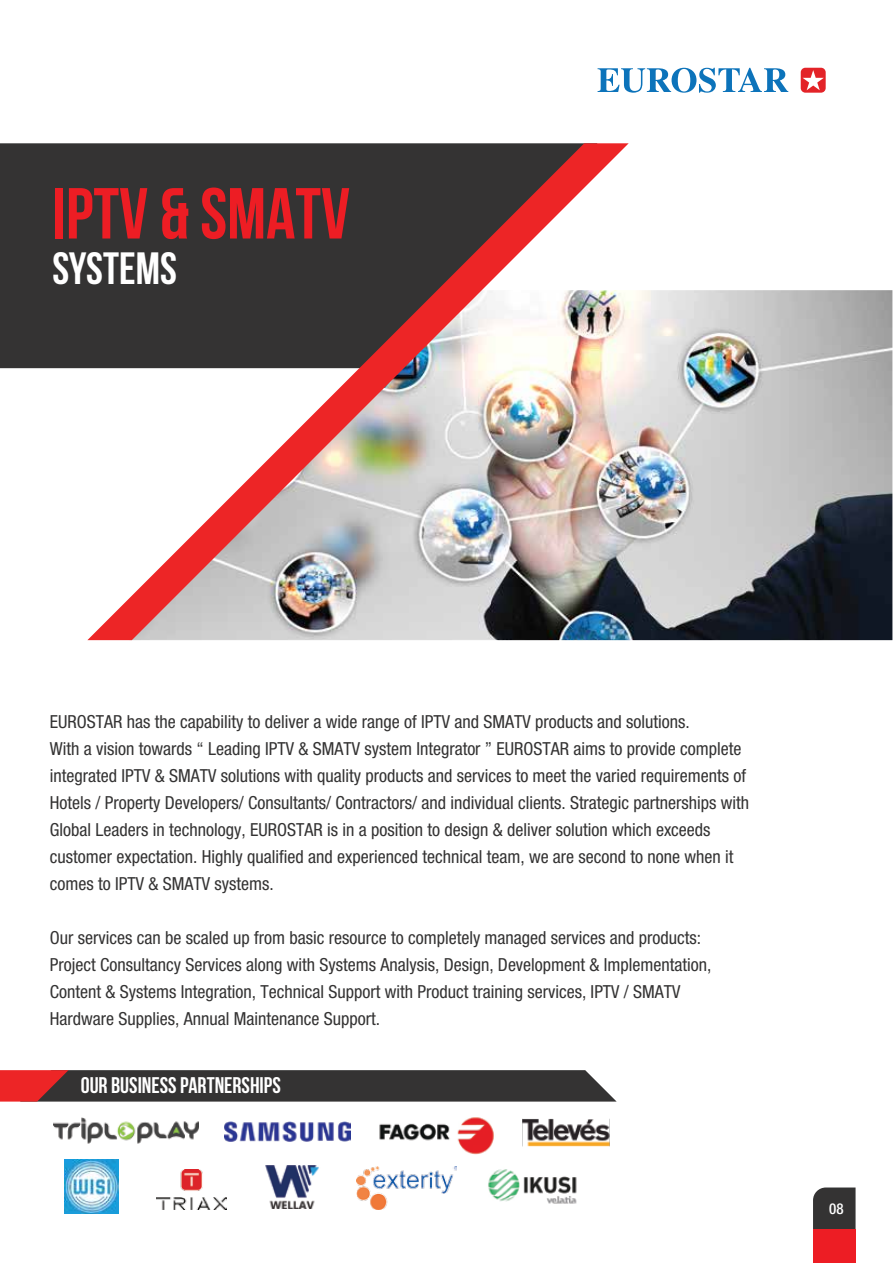
<style>
.page{position:relative;width:893px;height:1263px;background:#fff}
.page>*{position:absolute;margin:0;border:0;box-sizing:border-box;transform-origin:0 0}
.t1{font:700 72px "Bebas Neue";color:#ed1d24}
.t2{font:700 45px "Bebas Neue";color:#fff}
.t3{font:700 22.5px "Bebas Neue";color:#fff}
.t4{font:condensed 18px/27px "Helvetica Neue";color:#343333}
.t5{font:500 condensed 15px "Helvetica Neue";color:#fff}
</style>
<div class="page">
<div style="left:801px;top:68px;width:25px;height:25px;background:#e32328;border-radius:5px"></div>
<svg style="left:803px;top:70px;width:21px;height:20px"></svg>
<svg style="left:598px;top:68px;width:190px;height:25px"></svg>
<div style="left:0;top:143px;width:87px;height:225px;background:#343333"></div>
<img style="left:629px;top:290px;width:263px;height:350px">
<img style="left:156px;top:1169px;width:70px;height:40px">
<img style="left:379px;top:1117px;width:115px;height:38px">
<img style="left:53px;top:1118px;width:146px;height:26px">
<img style="left:225px;top:1101px;width:125px;height:41px">
<img style="left:522px;top:1118px;width:88px;height:29px">
<img style="left:488px;top:1169px;width:89px;height:35px">
<img style="left:357px;top:1166px;width:100px;height:44px">
<img style="left:65px;top:1160px;width:54px;height:54px">
<img style="left:265px;top:1166px;width:54px;height:43px">
<img style="left:87px;top:143px;width:542px;height:497px">
<svg style="left:0;top:1070px;width:616px;height:31px;background:#493737"></svg>
<div style="left:813px;top:1187px;width:42px;height:42px;background:#343333"></div>
<div style="left:813px;top:1229px;width:42px;height:34px;background:#ed1d24"></div>
<h1 class="t1" style="left:52px;top:174px;width:299px">IPTV &amp; SMATV</h1>
<h2 class="t2" style="left:52px;top:243px;width:126px">SYSTEMS</h2>
<p class="t4" style="left:50px;top:708px;width:701px">EUROSTAR has the capability to deliver a wide range of IPTV and SMATV products and solutions.<br>With a vision towards “ Leading IPTV &amp; SMATV system Integrator ” EUROSTAR aims to provide complete integrated IPTV &amp; SMATV solutions with quality products and services to meet the varied requirements of Hotels / Property Developers/ Consultants/ Contractors/ and individual clients. Strategic partnerships with Global Leaders in technology, EUROSTAR is in a position to design &amp; deliver solution which exceeds customer expectation. Highly qualified and experienced technical team, we are second to none when it comes to IPTV &amp; SMATV systems.</p>
<p class="t4" style="left:50px;top:924px;width:663px">Our services can be scaled up from basic resource to completely managed services and products:<br>Project Consultancy Services along with Systems Analysis, Design, Development &amp; Implementation, Content &amp; Systems Integration, Technical Support with Product training services, IPTV / SMATV Hardware Supplies, Annual Maintenance Support.</p>
<p class="t3" style="left:81px;top:1073px;width:202px">OUR BUSINESS PARTNERSHIPS</p>
<p class="t5" style="left:829px;top:1200px;width:16px">08</p>
</div>
